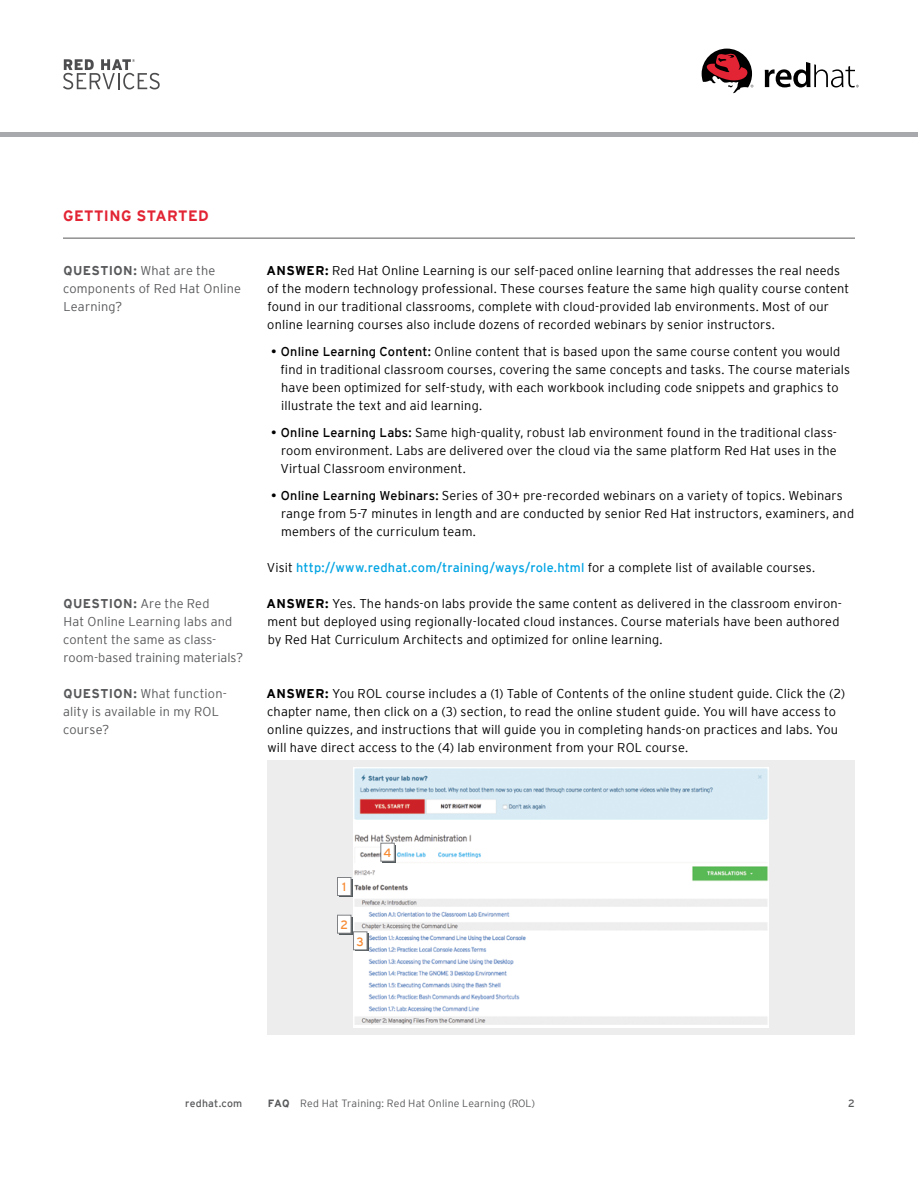
<style>
.page{position:relative;width:918px;height:1188px;background:#fff}
.page>*{position:absolute;margin:0;border:0;box-sizing:border-box;transform-origin:0 0}
.t1{font:700 15px "Interstate";letter-spacing:.025em;color:#e22434}
.t2{font:300 12.75px/18px "Interstate";letter-spacing:.01em;color:#000}
.t3{font:300 12.75px/18px "Interstate";letter-spacing:.01em;color:#58595b}
.t4{font:12.75px "Interstate";letter-spacing:.01em;color:#00a4e3}
.t5{font:12px "Interstate";color:#f68b33}
.t6{font:300 10.5px "Interstate";letter-spacing:.02em;color:#58595b}
.t7{font:10.5px "Interstate";letter-spacing:.02em;color:#58595b}
.s1{font-weight:700}
.s2{font-weight:400}
.s3{font-weight:300;color:#000}
</style>
<div class="page">
<hr style="left:63px;top:238px;width:792px;height:1px;background:#58595b">
<div style="left:267px;top:760px;width:588px;height:275px;background:#ededee"></div>
<img style="left:354px;top:768px;width:414px;height:260px">
<svg style="left:339px;top:879px;width:13px;height:18px"></svg>
<div style="left:338px;top:878px;width:13px;height:18px;background:#fff"></div>
<div style="left:337px;top:877px;width:14px;height:19px;border:1px solid #808285"></div>
<div style="left:339px;top:917px;width:13px;height:18px;background:#727578"></div>
<div style="left:338px;top:915px;width:13px;height:18px;background:#fff"></div>
<div style="left:337px;top:915px;width:14px;height:18px;border:1px solid #808285"></div>
<div style="left:355px;top:933px;width:14px;height:18px;background:#6b6f72"></div>
<div style="left:354px;top:932px;width:13px;height:18px;background:#fff"></div>
<div style="left:353px;top:932px;width:14px;height:18px;border:1px solid #808285"></div>
<div style="left:382px;top:845px;width:14px;height:18px;background:#727578"></div>
<div style="left:381px;top:843px;width:13px;height:18px;background:#fff"></div>
<div style="left:381px;top:843px;width:14px;height:18px;border:1px solid #808285"></div>
<svg style="left:765px;top:62px;width:94px;height:25px"></svg>
<svg style="left:702px;top:49px;width:51px;height:45px"></svg>
<svg style="left:63px;top:59px;width:97px;height:30px"></svg>
<hr style="left:0;top:133px;width:918px;height:4px;background:#a7a9ac">
<p class="t1" style="left:63px;top:207px;width:147px">GETTING STARTED</p>
<p class="t3" style="left:63px;top:261px;width:179px"><span class="s1">QUESTION:</span> What are the components of Red Hat Online<br>Learning?</p>
<p class="t2" style="left:267px;top:261px;width:584px"><span class="s1">ANSWER:</span> Red Hat Online Learning is our self-paced online learning that addresses the real needs of the modern technology professional. These courses feature the same high quality course content found in our traditional classrooms, complete with cloud-provided lab environments. Most of our online learning courses also include dozens of recorded webinars by senior instructors.</p>
<p class="t2" style="left:281px;top:342px;width:571px;text-indent:-10px"><span class="s2">• Online Learning Content:</span> Online content that is based upon the same course content you would find in traditional classroom courses, covering the same concepts and tasks. The course materials have been optimized for self-study, with each workbook including code snippets and graphics to illustrate the text and aid learning.</p>
<p class="t2" style="left:280px;top:423px;width:558px;text-align:justify;text-indent:-9px"><span class="s2">• Online Learning Labs:</span> Same high-quality, robust lab environment found in the traditional class&shy;room environment. Labs are delivered over the cloud via the same platform Red Hat uses in the Virtual Classroom environment.</p>
<p class="t2" style="left:281px;top:486px;width:575px;text-indent:-10px"><span class="s2">• Online Learning Webinars:</span> Series of 30+ pre-recorded webinars on a variety of topics. Webinars range from 5-7 minutes in length and are conducted by senior Red Hat instructors, examiners, and members of the curriculum team.</p>
<p class="t4" style="left:267px;top:560px;width:550px"><span class="s3">Visit</span> http://www.redhat.com/training/ways/role.html <span class="s3">for a complete list of available courses.</span></p>
<p class="t2" style="left:267px;top:594px;width:577px"><span class="s1">ANSWER:</span> Yes. The hands-on labs provide the same content as delivered in the classroom environ&shy;ment but deployed using regionally-located cloud instances. Course materials have been authored by Red Hat Curriculum Architects and optimized for online learning.</p>
<p class="t3" style="left:63px;top:594px;width:181px"><span class="s1">QUESTION:</span> Are the Red<br>Hat Online Learning labs and content the same as class&shy;room-based training materials?</p>
<p class="t3" style="left:63px;top:684px;width:165px"><span class="s1">QUESTION:</span> What function&shy;ality is available in my ROL course?</p>
<p class="t2" style="left:267px;top:684px;width:580px"><span class="s1">ANSWER:</span> You ROL course includes a (1) Table of Contents of the online student guide. Click the (2) chapter name, then click on a (3) section, to read the online student guide. You will have access to online quizzes, and instructions that will guide you in completing hands-on practices and labs. You will have direct access to the (4) lab environment from your ROL course.</p>
<p class="t5" style="left:342px;top:880px;width:6px">1</p>
<p class="t5" style="left:340px;top:918px;width:9px">2</p>
<p class="t5" style="left:357px;top:935px;width:9px">3</p>
<p class="t5" style="left:384px;top:846px;width:10px">4</p>
<p class="t7" style="left:185px;top:1097px;width:59px">redhat.com</p>
<p class="t6" style="left:268px;top:1097px;width:269px"><span class="s1">FAQ</span> Red Hat Training: Red Hat Online Learning (ROL)</p>
<p class="t7" style="left:848px;top:1097px;width:8px">2</p>
</div>
